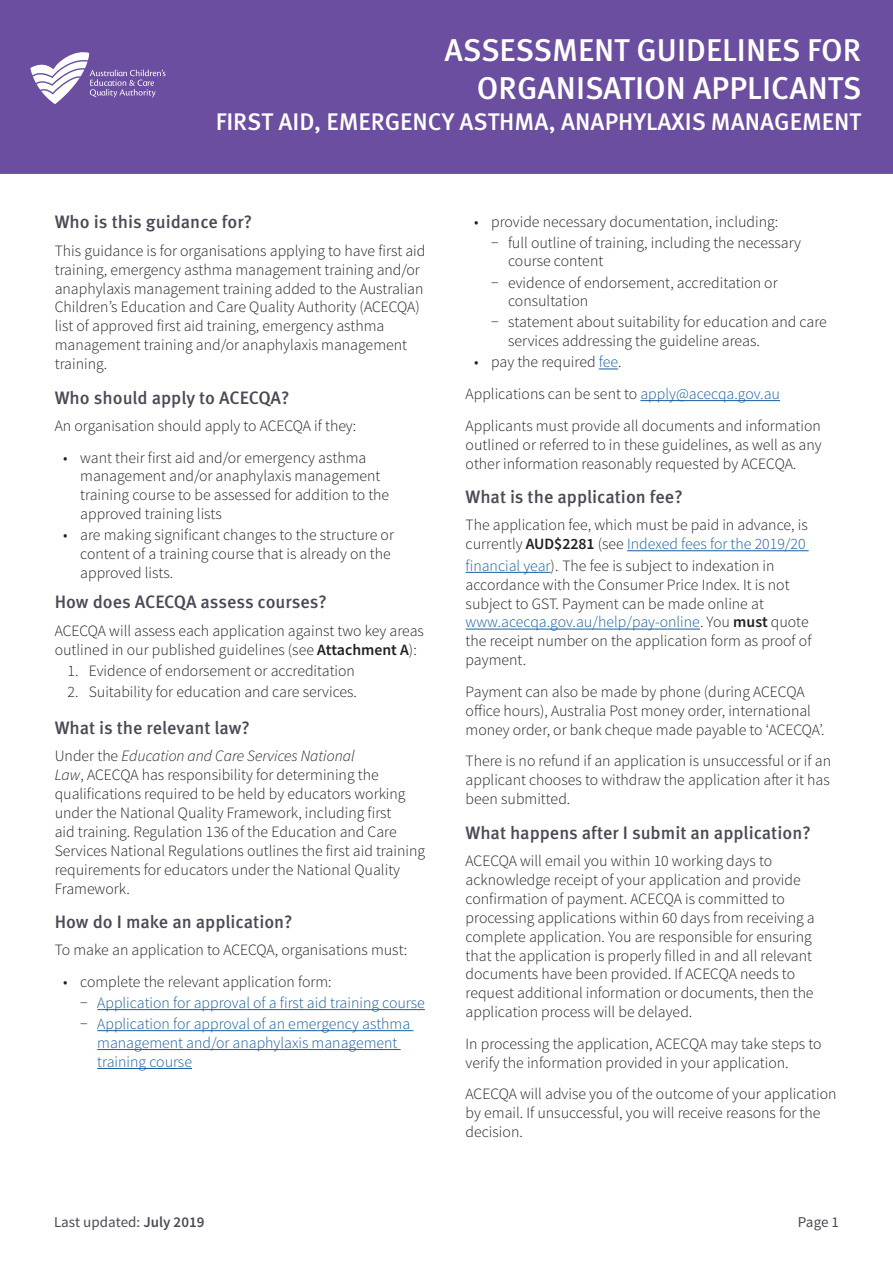
<style>
.page{position:relative;width:893px;height:1263px;background:#fff}
.page>*{position:absolute;margin:0;border:0;box-sizing:border-box;transform-origin:0 0}
.t1{font:500 31.5px/37.8px "Meta Pro";color:#fff;text-align:right}
.t2{font:500 24px "Meta Pro";color:#fff}
.colour_title_HD{font:500 18px "Meta Pro";color:#4a4a56}
.body_text{font:300 15.75px/18.9px "Source Sans Pro";color:#231f20}
.t3{font:300 15.75px/18.9px "Source Sans Pro";color:#175d9e}
.body_bullet_points{font:300 15.75px/18.9px "Source Sans Pro";color:#231f20}
.t4{font:15px "Source Sans Pro";color:#4a4a56}
.s1{font-weight:600}
.s2{font-style:italic}
.s3{color:#231f20}
.s4{color:#175d9e}
</style>
<div class="page">
<div style="left:0;top:0;width:893px;height:174px;background:#6b4ea0"></div>
<svg style="left:30px;top:49px;width:136px;height:55px"></svg>
<hr style="left:97px;top:1009px;width:328px;height:1px;background:#175d9e">
<hr style="left:97px;top:1030px;width:316px;height:1px;background:#175d9e">
<hr style="left:97px;top:1049px;width:304px;height:1px;background:#175d9e">
<hr style="left:97px;top:1068px;width:95px;height:1px;background:#175d9e">
<svg style="left:599px;top:369px;width:19px;height:1px"></svg>
<hr style="left:640px;top:400px;width:140px;height:1px;background:#175d9e">
<hr style="left:627px;top:550px;width:182px;height:1px;background:#175d9e">
<hr style="left:466px;top:572px;width:85px;height:1px;background:#175d9e">
<hr style="left:466px;top:629px;width:234px;height:1px;background:#175d9e">
<h1 class="t1" style="left:444px;top:32px;width:419px">ASSESSMENT GUIDELINES FOR<br>ORGANISATION APPLICANTS</h1>
<h2 class="t2" style="left:216px;top:107px;width:647px">FIRST AID, EMERGENCY ASTHMA, ANAPHYLAXIS MANAGEMENT</h2>
<p class="colour_title_HD" style="left:55px;top:211px;width:199px">Who is this guidance for?</p>
<p class="body_text" style="left:55px;top:241px;width:372px">This guidance is for organisations applying to have first aid training, emergency asthma management training and/or anaphylaxis management training added to the Australian Children’s Education and Care Quality Authority (ACECQA) list of approved first aid training, emergency asthma management training and/or anaphylaxis management training.</p>
<p class="colour_title_HD" style="left:55px;top:386px;width:236px">Who should apply to ACECQA?</p>
<p class="body_text" style="left:55px;top:416px;width:303px">An organisation should apply to ACECQA if they:</p>
<p class="body_text" style="left:80px;top:448px;width:311px;text-indent:-17px">• want their first aid and/or emergency asthma management and/or anaphylaxis management training course to be assessed for addition to the approved training lists</p>
<p class="body_text" style="left:80px;top:526px;width:315px;text-indent:-17px">• are making significant changes to the structure or content of a training course that is already on the approved lists.</p>
<p class="colour_title_HD" style="left:55px;top:591px;width:274px">How does ACECQA assess courses?</p>
<p class="body_bullet_points" style="left:55px;top:621px;width:371px">ACECQA will assess each application against two key areas outlined in our published guidelines (see <span class="s1">Attachment A</span>):</p>
<p class="body_text" style="left:68px;top:661px;width:289px">1. Evidence of endorsement or accreditation</p>
<p class="body_text" style="left:68px;top:682px;width:291px">2. Suitability for education and care services.</p>
<p class="colour_title_HD" style="left:55px;top:716px;width:197px">What is the relevant law?</p>
<p class="body_text" style="left:55px;top:747px;width:372px">Under the <span class="s2">Education and Care Services National<br>Law</span>, ACECQA has responsibility for determining the qualifications required to be held by educators working under the National Quality Framework, including first<br>aid training. Regulation 136 of the Education and Care Services National Regulations outlines the first aid training requirements for educators under the National Quality Framework.</p>
<p class="colour_title_HD" style="left:55px;top:910px;width:239px">How do I make an application?</p>
<p class="body_text" style="left:55px;top:941px;width:354px">To make an application to ACECQA, organisations must:</p>
<p class="body_text" style="left:63px;top:972px;width:270px">• complete the relevant application form:</p>
<p class="t3" style="left:80px;top:993px;width:346px"><span class="s3">−</span> Application for approval of a first aid training course</p>
<p class="t3" style="left:97px;top:1014px;width:314px;text-indent:-17px"><span class="s3">−</span> Application for approval of an emergency asthma management and/or anaphylaxis management training course</p>
<p class="body_text" style="left:474px;top:212px;width:306px">• provide necessary documentation, including:</p>
<p class="body_text" style="left:508px;top:233px;width:294px;text-indent:-17px">− full outline of training, including the necessary course content</p>
<p class="body_text" style="left:508px;top:273px;width:271px;text-indent:-17px">− evidence of endorsement, accreditation or consultation</p>
<p class="body_text" style="left:508px;top:313px;width:320px;text-indent:-17px">− statement about suitability for education and care services addressing the guideline areas.</p>
<p class="body_text" style="left:474px;top:353px;width:149px">• pay the required <span class="s4">fee</span>.</p>
<p class="body_text" style="left:466px;top:384px;width:316px">Applications can be sent to <span class="s4">apply@acecqa.gov.au</span></p>
<p class="body_text" style="left:466px;top:416px;width:358px;text-align:justify">Applicants must provide all documents and information outlined or referred to in these guidelines, as well as any other information reasonably requested by ACECQA.</p>
<p class="colour_title_HD" style="left:466px;top:485px;width:219px">What is the application fee?</p>
<p class="body_text" style="left:466px;top:516px;width:344px">The application fee, which must be paid in advance, is currently <span class="s1">AUD$2281</span> (see <span class="s4">Indexed fees for the 2019/20</span></p>
<p class="body_text" style="left:466px;top:556px;width:347px"><span class="s4">financial year</span>). The fee is subject to indexation in accordance with the Consumer Price Index. It is not subject to GST. Payment can be made online at <span class="s4">www.acecqa.gov.au/help/pay-online</span>. You <span class="s1">must</span> quote the receipt number on the application form as proof of payment.</p>
<p class="body_text" style="left:466px;top:682px;width:360px">Payment can also be made by phone (during ACECQA office hours), Australia Post money order, international money order, or bank cheque made payable to ‘ACECQA’.</p>
<p class="body_text" style="left:466px;top:752px;width:367px;text-align:justify">There is no refund if an application is unsuccessful or if an applicant chooses to withdraw the application after it has been submitted.</p>
<p class="colour_title_HD" style="left:466px;top:821px;width:347px">What happens after I submit an application?</p>
<p class="body_text" style="left:466px;top:851px;width:351px">ACECQA will email you within 10 working days to acknowledge receipt of your application and provide confirmation of payment. ACECQA is committed to processing applications within 60 days from receiving a complete application. You are responsible for ensuring that the application is properly filled in and all relevant documents have been provided. If ACECQA needs to request additional information or documents, then the application process will be delayed.</p>
<p class="body_text" style="left:466px;top:1034px;width:357px">In processing the application, ACECQA may take steps to verify the information provided in your application.</p>
<p class="body_text" style="left:466px;top:1085px;width:372px">ACECQA will advise you of the outcome of your application by email. If unsuccessful, you will receive reasons for the decision.</p>
<p class="t4" style="left:54px;top:1213px;width:152px">Last updated: <span class="s1">July 2019</span></p>
<p class="t4" style="left:798px;top:1213px;width:43px">Page 1</p>
</div>
